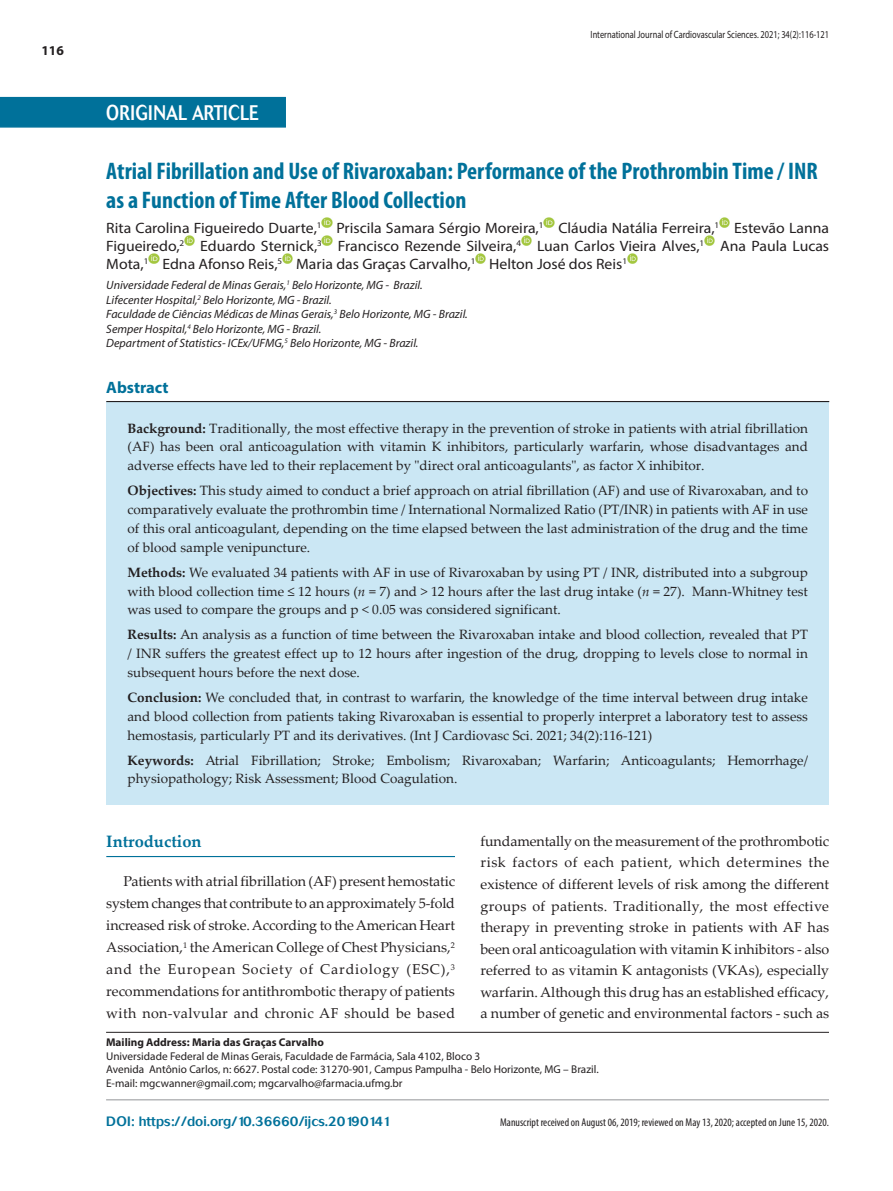
<style>
.page{position:relative;width:893px;height:1191px;background:#fff}
.page>*{position:absolute;margin:0;border:0;box-sizing:border-box;transform-origin:0 0}
._1_-_Titulo{font:700 condensed 24px/28.8px "Myriad Pro";color:#00719a}
.t1{font:500 21px "Cosmos";letter-spacing:.02em;color:#fff;scale:.8 1}
._1_-_Titulo-materia{font:700 16.5px "Palatino Linotype";color:#00719a}
.t2{font:700 16.5px "Myriad Pro";color:#00719a}
._3_-_Autores{font:15px/18px "Myriad Pro";color:#231f20;text-align:justify;scale:1.05 1}
._4_-_Texto-Basico{font:14.25px/21.6px "Palatino Linotype";color:#231f20;text-align:justify}
._8_-_Resumo-portugue{font:13.5px/18.8px "Palatino Linotype";color:#231f20;text-align:justify}
._6_-_DOI{font:500 13.5px "Cosmos";color:#00719a}
.t3{font:700 13.5px "Myriad Pro";color:#231f20}
._4_-_Instituicao{font:italic 12px "Myriad Pro";color:#231f20}
._5_-_Correspondencia{font:11.25px "Myriad Pro";color:#231f20}
._7_-_Artigo-recebido{font:condensed 11.25px "Myriad Pro";color:#231f20}
._5_-_Correspondencia-2{font:700 11.25px "Myriad Pro";color:#231f20}
.t4{font:10.5px "Myriad Pro";color:#231f20;scale:.8 1}
.s1{font-weight:700}
.s2{font-style:italic}
</style>
<div class="page">
<hr style="left:106px;top:856px;width:349px;height:1px;background:#00719a">
<div style="left:0;top:97px;width:286px;height:31px;background:#00719a"></div>
<hr style="left:106px;top:1032px;width:723px;height:1px;background:#231f20">
<hr style="left:106px;top:1099px;width:723px;height:1px;background:#939598">
<svg style="left:322px;top:217px;width:10px;height:11px"></svg>
<svg style="left:544px;top:217px;width:10px;height:11px"></svg>
<svg style="left:719px;top:217px;width:11px;height:11px"></svg>
<svg style="left:184px;top:235px;width:11px;height:11px"></svg>
<svg style="left:322px;top:235px;width:10px;height:11px"></svg>
<svg style="left:521px;top:235px;width:11px;height:11px"></svg>
<svg style="left:704px;top:235px;width:11px;height:11px"></svg>
<svg style="left:148px;top:253px;width:11px;height:11px"></svg>
<svg style="left:282px;top:253px;width:11px;height:11px"></svg>
<svg style="left:475px;top:253px;width:11px;height:11px"></svg>
<svg style="left:627px;top:253px;width:11px;height:11px"></svg>
<div style="left:106px;top:401px;width:723px;height:403px;background:#cbe7f4"></div>
<hr style="left:106px;top:401px;width:723px;height:1px;background:#231f20">
<p class="t3" style="left:41px;top:42px;width:24px">116</p>
<h2 class="t1" style="left:106px;top:100px;width:192px">ORIGINAL ARTICLE</h2>
<p class="t4" style="left:591px;top:28px;width:300px">International Journal of Cardiovascular Sciences. 2021; 34(2):116-121</p>
<p class="_1_-_Titulo" style="left:106px;top:157px;width:713px">Atrial Fibrillation and Use of Rivaroxaban: Performance of the Prothrombin Time / INR as a Function of Time After Blood Collection</p>
<p class="_3_-_Autores" style="left:106px;top:218px;width:690px">Rita Carolina Figueiredo Duarte,<sup>1</sup> Priscila Samara Sérgio Moreira,<sup>1</sup> Cláudia Natália Ferreira,<sup>1</sup> Estevão Lanna Figueiredo,<sup>2</sup> Eduardo Sternick,<sup>3</sup> Francisco Rezende Silveira,<sup>4</sup> Luan Carlos Vieira Alves,<sup>1</sup> Ana Paula Lucas Mota,<sup>1</sup> Edna Afonso Reis,<sup>5</sup> Maria das Graças Carvalho,<sup>1</sup> Helton José dos Reis<sup>1</sup></p>
<p class="_4_-_Instituicao" style="left:106px;top:278px;width:318px">Universidade Federal de Minas Gerais,<sup>1</sup> Belo Horizonte, MG - Brazil.</p>
<p class="_4_-_Instituicao" style="left:106px;top:292px;width:227px">Lifecenter Hospital,<sup>2</sup> Belo Horizonte, MG - Brazil.</p>
<p class="_4_-_Instituicao" style="left:106px;top:307px;width:363px">Faculdade de Ciências Médicas de Minas Gerais,<sup>3</sup> Belo Horizonte, MG - Brazil.</p>
<p class="_4_-_Instituicao" style="left:106px;top:321px;width:217px">Semper Hospital,<sup>4</sup> Belo Horizonte, MG - Brazil.</p>
<p class="_4_-_Instituicao" style="left:106px;top:335px;width:314px">Department of Statistics- ICEx/UFMG,<sup>5</sup> Belo Horizonte, MG - Brazil.</p>
<p class="t2" style="left:106px;top:377px;width:64px">Abstract</p>
<p class="_8_-_Resumo-portugue" style="left:128px;top:418px;width:682px"><span class="s1">Background:</span> Traditionally, the most effective therapy in the prevention of stroke in patients with atrial fibrillation (AF) has been oral anticoagulation with vitamin K inhibitors, particularly warfarin, whose disadvantages and adverse effects have led to their replacement by "direct oral anticoagulants", as factor X inhibitor.</p>
<p class="_8_-_Resumo-portugue" style="left:128px;top:481px;width:682px"><span class="s1">Objectives:</span> This study aimed to conduct a brief approach on atrial fibrillation (AF) and use of Rivaroxaban, and to comparatively evaluate the prothrombin time / International Normalized Ratio (PT/INR) in patients with AF in use of this oral anticoagulant, depending on the time elapsed between the last administration of the drug and the time of blood sample venipuncture.</p>
<p class="_8_-_Resumo-portugue" style="left:128px;top:562px;width:682px"><span class="s1">Methods:</span> We evaluated 34 patients with AF in use of Rivaroxaban by using PT / INR, distributed into a subgroup with blood collection time ≤ 12 hours (<span class="s2">n</span> = 7) and &gt; 12 hours after the last drug intake (<span class="s2">n</span> = 27). Mann-Whitney test was used to compare the groups and p &lt; 0.05 was considered significant.</p>
<p class="_8_-_Resumo-portugue" style="left:128px;top:625px;width:682px"><span class="s1">Results:</span> An analysis as a function of time between the Rivaroxaban intake and blood collection, revealed that PT / INR suffers the greatest effect up to 12 hours after ingestion of the drug, dropping to levels close to normal in subsequent hours before the next dose.</p>
<p class="_8_-_Resumo-portugue" style="left:128px;top:687px;width:682px"><span class="s1">Conclusion:</span> We concluded that, in contrast to warfarin, the knowledge of the time interval between drug intake and blood collection from patients taking Rivaroxaban is essential to properly interpret a laboratory test to assess hemostasis, particularly PT and its derivatives. (Int J Cardiovasc Sci. 2021; 34(2):116-121)</p>
<p class="_8_-_Resumo-portugue" style="left:128px;top:750px;width:682px"><span class="s1">Keywords:</span> Atrial Fibrillation; Stroke; Embolism; Rivaroxaban; Warfarin; Anticoagulants; Hemorrhage/ physiopathology; Risk Assessment; Blood Coagulation.</p>
<p class="_1_-_Titulo-materia" style="left:106px;top:830px;width:97px">Introduction</p>
<p class="_4_-_Texto-Basico" style="left:106px;top:870px;width:350px;text-indent:17px">Patients with atrial fibrillation (AF) present hemostatic system changes that contribute to an approximately 5-fold increased risk of stroke. According to the American Heart Association,<sup>1</sup> the American College of Chest Physicians,<sup>2 </sup>and the European Society of Cardiology (ESC),<sup>3 </sup>recommendations for antithrombotic therapy of patients with non-valvular and chronic AF should be based</p>
<p class="_4_-_Texto-Basico" style="left:480px;top:829px;width:350px">fundamentally on the measurement of the prothrombotic risk factors of each patient, which determines the existence of different levels of risk among the different groups of patients. Traditionally, the most effective therapy in preventing stroke in patients with AF has been oral anticoagulation with vitamin K inhibitors - also referred to as vitamin K antagonists (VKAs), especially warfarin. Although this drug has an established efficacy, a number of genetic and environmental factors - such as</p>
<p class="_5_-_Correspondencia-2" style="left:106px;top:1035px;width:219px">Mailing Address: Maria das Graças Carvalho</p>
<p class="_5_-_Correspondencia" style="left:106px;top:1049px;width:376px">Universidade Federal de Minas Gerais, Faculdade de Farmácia, Sala 4102, Bloco 3</p>
<p class="_5_-_Correspondencia" style="left:106px;top:1062px;width:494px">Avenida Antônio Carlos, n: 6627. Postal code: 31270-901, Campus Pampulha - Belo Horizonte, MG – Brazil.</p>
<p class="_5_-_Correspondencia" style="left:106px;top:1076px;width:298px">E-mail: mgcwanner@gmail.com; mgcarvalho@farmacia.ufmg.br</p>
<p class="_6_-_DOI" style="left:106px;top:1113px;width:287px">DOI: https://doi.org/10.36660/ijcs.20190141</p>
<p class="_7_-_Artigo-recebido" style="left:500px;top:1115px;width:330px">Manuscript received on August 06, 2019; reviewed on May 13, 2020; accepted on June 15, 2020.</p>
</div>
